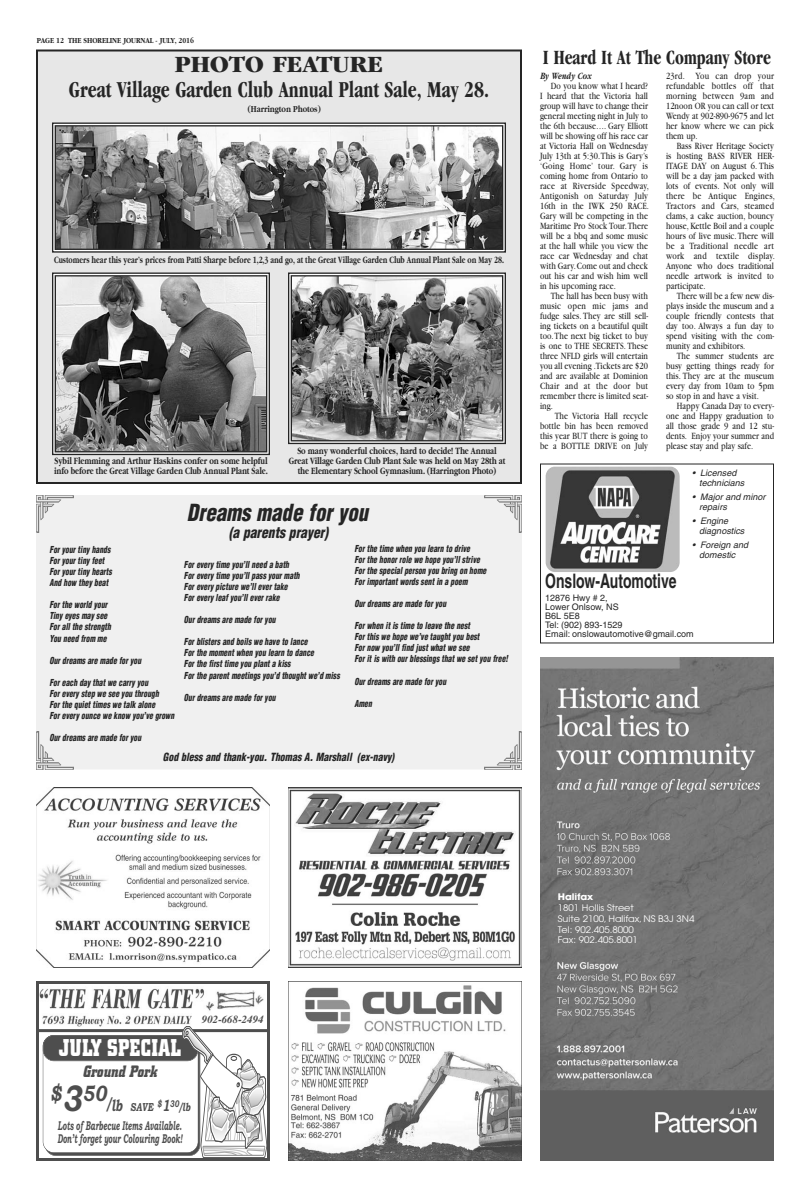
<style>
.page{position:relative;width:810px;height:1197px;background:#fff}
.page>*{position:absolute;margin:0;border:0;box-sizing:border-box;transform-origin:0 0}
.t1{font:700 condensed 24.1px "Garamond";color:#252525;scale:1.31 1}
.t2{font:700 24px "City";letter-spacing:.03em;color:#fff;scale:.8 1}
.t3{font:700 condensed 23.6px "Garamond";color:#252525;scale:.85 1}
.t4{font:italic 900 condensed 23px "Helvetica";color:#252525;scale:.9 1}
.t5{font:700 condensed 21px "Garamond";color:#252525;scale:.85 1}
.t6{font:700 20px "Helvetica";color:#252525;scale:.7 1}
.t7{font:italic 700 16.3px "City";letter-spacing:.01em;color:#4e4e4e;scale:.85 1}
.t8{font:italic 900 condensed 15px "Helvetica";color:#252525;scale:.9 1}
.t9{font:italic 700 12.8px/13px "Bookman Old Style";color:#4e4e4e;scale:.55 1}
.t10{font:italic 700 11.6px "Bookman Old Style";letter-spacing:.005em;color:#4e4e4e;scale:.7 1}
.t11{font:italic 900 condensed 11px "Helvetica";color:#252525;scale:.9 1}
.t12{font:italic 700 10.9px "Times";color:#4e4e4e}
.t13{font:10px/10px "Garamond";letter-spacing:.01em;color:#252525;text-align:justify;scale:.8 1}
.t14{font:700 10px/10px "Garamond";color:#252525;scale:.75 1}
.t15{font:700 10px "Garamond";color:#252525;scale:.7 1}
.t16{font:italic 700 10px "Garamond";letter-spacing:.01em;color:#252525;scale:.75 1}
.t17{font:700 9.5px "Garamond";color:#252525;scale:.79 1}
.t18{font:italic 900 condensed 9.4px/11px "Helvetica";letter-spacing:.005em;color:#252525;scale:.81 1}
.t19{font:9px/9px "Helvetica";color:#252525}
.t20{font:italic 9px/10px "Helvetica";color:#252525}
.t21{font:9px/10.8px "Avant Garde";color:#fff;scale:1.08 1}
.t22{font:700 9px "Avant Garde";color:#fff;scale:1.08 1}
.t23{font:700 8px "Garamond";color:#252525;scale:.85 1}
.s1{font-size:37.3px}
.s2{font-size:16.3px}
</style>
<div class="page">
<div style="left:38px;top:52px;width:482px;height:430px;background:#e7e7e7"></div>
<div style="left:36px;top:50px;width:486px;height:434px;border:2px solid #252525"></div>
<div style="left:48px;top:507px;width:462px;height:251px;background:#f0f0f0"></div>
<div style="left:36px;top:495px;width:486px;height:275px;border:12px solid #f0f0f0"></div>
<img style="left:36px;top:495px;width:38px;height:38px">
<img style="left:484px;top:495px;width:38px;height:38px">
<div style="left:510px;top:533px;width:12px;height:199px;background:#f0f0f0"></div>
<img style="left:484px;top:732px;width:38px;height:38px">
<img style="left:36px;top:732px;width:38px;height:38px">
<div style="left:36px;top:533px;width:12px;height:199px;background:#f0f0f0"></div>
<img style="left:540px;top:657px;width:234px;height:504px">
<img style="left:288px;top:788px;width:234px;height:179px">
<img style="left:288px;top:981px;width:234px;height:180px">
<img style="left:36px;top:788px;width:234px;height:179px">
<svg style="left:36px;top:981px;width:234px;height:180px"></svg>
<img style="left:40px;top:987px;width:226px;height:40px">
<div style="left:43px;top:1035px;width:155px;height:118px;background:#fff;border-radius:11px"></div>
<div style="left:43px;top:1035px;width:155px;height:118px;border:1px solid #4e4e4e;border-radius:11px"></div>
<div style="left:43px;top:1036px;width:155px;height:25px;background:#4e4e4e;border-radius:11px"></div>
<div style="left:43px;top:1035px;width:155px;height:26px;border:1px solid #4e4e4e;border-radius:11px"></div>
<svg style="left:182px;top:1026px;width:85px;height:132px"></svg>
<img style="left:546px;top:467px;width:134px;height:105px">
<div style="left:540px;top:464px;width:234px;height:179px;border:1px solid #252525"></div>
<svg style="left:52px;top:272px;width:218px;height:184px"></svg>
<svg style="left:288px;top:272px;width:218px;height:173px;background:#838383"></svg>
<svg style="left:52px;top:122px;width:454px;height:131px;background:#8e8e8e"></svg>
<p class="t23" style="left:37px;top:37px;width:186px">PAGE 12 THE SHORELINE JOURNAL - JULY, 2016</p>
<h1 class="t1" style="left:175px;top:56px;width:160px">PHOTO FEATURE</h1>
<h3 class="t3" style="left:69px;top:81px;width:496px">Great Village Garden Club Annual Plant Sale, May 28.</h3>
<p class="t17" style="left:248px;top:106px;width:94px">(Harrington Photos)</p>
<p class="t15" style="left:54px;top:256px;width:644px">Customers hear this year’s prices from Patti Sharpe before 1,2,3 and go, at the Great Village Garden Club Annual Plant Sale on May 28.</p>
<p class="t14" style="left:54px;top:457px;width:286px">Sybil Flemming and Arthur Haskins confer on some helpful info before the Great Village Garden Club Annual Plant Sale.</p>
<p class="t14" style="left:289px;top:447px;width:290px;text-align:center">So many wonderful choices, hard to decide! The Annual<br>Great Village Garden Club Plant Sale was held on May 28th at the Elementary School Gymnasium. (Harrington Photo)</p>
<p class="t18" style="left:49px;top:545px;width:80px">For your tiny hands<br>For your tiny feet<br>For your tiny hearts<br>And how they beat</p>
<p class="t18" style="left:49px;top:600px;width:79px">For the world your<br>Tiny eyes may see<br>For all the strength<br>You need from me</p>
<p class="t18" style="left:49px;top:655px;width:117px">Our dreams are made for you</p>
<p class="t18" style="left:49px;top:678px;width:157px">For each day that we carry you<br>For every step we see you through<br>For the quiet times we talk alone<br>For every ounce we know you’ve grown</p>
<p class="t18" style="left:49px;top:733px;width:117px">Our dreams are made for you</p>
<h3 class="t4" style="left:187px;top:503px;width:208px">Dreams made for you</h3>
<h3 class="t8" style="left:229px;top:526px;width:115px">(a parents prayer)</h3>
<p class="t18" style="left:184px;top:560px;width:146px">For every time you’ll need a bath<br>For every time you’ll pass your math<br>For every picture we’ll ever take<br>For every leaf you’ll ever rake</p>
<p class="t18" style="left:184px;top:615px;width:117px">Our dreams are made for you</p>
<p class="t18" style="left:184px;top:637px;width:196px">For blisters and boils we have to lance<br>For the moment when you learn to dance<br>For the first time you plant a kiss<br>For the parent meetings you’d thought we’d miss</p>
<p class="t18" style="left:184px;top:692px;width:117px">Our dreams are made for you</p>
<p class="t18" style="left:354px;top:544px;width:166px">For the time when you learn to drive<br>For the honor role we hope you’ll strive For the special person you bring on home For important words sent in a poem</p>
<p class="t18" style="left:354px;top:599px;width:117px">Our dreams are made for you</p>
<p class="t18" style="left:354px;top:621px;width:193px">For when it is time to leave the nest<br>For this we hope we’ve taught you best<br>For now you’ll find just what we see<br>For it is with our blessings that we set you free!</p>
<p class="t18" style="left:354px;top:676px;width:117px">Our dreams are made for you</p>
<p class="t18" style="left:354px;top:699px;width:25px">Amen</p>
<p class="t11" style="left:163px;top:753px;width:261px">God bless and thank-you. Thomas A. Marshall (ex-navy)</p>
<h3 class="t5" style="left:543px;top:50px;width:270px">I Heard It At The Company Store</h3>
<p class="t16" style="left:540px;top:72px;width:71px">By Wendy Cox</p>
<p class="t13" style="left:540px;top:82px;width:138px;text-indent:11px">Do you know what I heard?<br>I heard that the Victoria hall group will have to change their general meeting night in July to the 6th because…. Gary Elliott will be showing off his race car at Victoria Hall on Wednesday July 13th at 5:30. This is Gary’s ‘Going Home’ tour. Gary is coming home from Ontario to race at Riverside Speedway, Antigonish on Saturday July 16th in the IWK 250 RACE.<br>Gary will be competing in the Maritime Pro Stock Tour. There will be a bbq and some music at the hall while you view the race car Wednesday and chat with Gary. Come out and check out his car and wish him well in his upcoming race.</p>
<p class="t13" style="left:540px;top:292px;width:137px;text-indent:11px">The hall has been busy with music open mic jams and fudge sales. They are still sell&shy;ing tickets on a beautiful quilt too. The next big ticket to buy is one to THE SECRETS. These three NFLD girls will entertain you all evening .Tickets are $20 and are available at Dominion Chair and at the door but remember there is limited seat&shy;ing.</p>
<p class="t13" style="left:540px;top:412px;width:137px;text-indent:15px">The Victoria Hall recycle bottle bin has been removed this year BUT there is going to be a BOTTLE DRIVE on July</p>
<p class="t13" style="left:666px;top:71px;width:137px">23rd. You can drop your refundable bottles off that morning between 9am and 12noon OR you can call or text Wendy at 902-890-9675 and let her know where we can pick them up.</p>
<p class="t13" style="left:666px;top:141px;width:138px;text-indent:11px">Bass River Heritage Society is hosting BASS RIVER HER-ITAGE DAY on August 6. This will be a day jam packed with lots of events. Not only will there be Antique Engines, Tractors and Cars, steamed clams, a cake auction, bouncy house, Kettle Boil and a couple hours of live music. There will be a Traditional needle art work and textile display.<br>Anyone who does traditional needle artwork is invited to participate.</p>
<p class="t13" style="left:666px;top:291px;width:137px;text-indent:11px">There will be a few new dis&shy;plays inside the museum and a couple friendly contests that day too. Always a fun day to spend visiting with the com&shy;munity and exhibitors.</p>
<p class="t13" style="left:666px;top:351px;width:137px;text-indent:11px">The summer students are busy getting things ready for this. They are at the museum every day from 10am to 5pm so stop in and have a visit.</p>
<p class="t13" style="left:666px;top:401px;width:137px;text-indent:11px">Happy Canada Day to every&shy;one and Happy graduation to all those grade 9 and 12 stu&shy;dents. Enjoy your summer and please stay and play safe.</p>
<p class="t20" style="left:699px;top:468px;width:49px;text-indent:-7px">• Licensed technicians</p>
<p class="t20" style="left:699px;top:492px;width:70px;text-indent:-7px">• Major and minor repairs</p>
<p class="t20" style="left:699px;top:516px;width:49px;text-indent:-7px">• Engine diagnostics</p>
<p class="t20" style="left:699px;top:540px;width:52px;text-indent:-7px">• Foreign and domestic</p>
<h3 class="t6" style="left:545px;top:574px;width:189px">Onslow-Automotive</h3>
<p class="t19" style="left:545px;top:594px;width:150px">12876 Hwy # 2,<br>Lower Onlsow, NS<br>B6L 5E8<br>Tel: (902) 893-1529<br>Email: onslowautomotive@gmail.com</p>
<h2 class="t2" style="left:59px;top:1039px;width:155px">JULY SPECIAL</h2>
<h3 class="t7" style="left:83px;top:1065px;width:89px">Ground Pork</h3>
<p class="t10" style="left:50px;top:1101px;width:203px"><sup>$</sup><span class="s1">3</span><sup>50</sup><sup>/</sup><span class="s2">lb</span> SAVE <sup>$</sup><span class="s2">1</span><sup>30</sup>/lb</p>
<p class="t9" style="left:57px;top:1119px;width:229px">Lots of Barbecue Items Available.<br>Don’t forget your Colouring Book!</p>
<p class="t12" style="left:202px;top:1016px;width:63px">902-668-2494</p>
<p class="t22" style="left:558px;top:894px;width:34px">Halifax</p>
<p class="t21" style="left:558px;top:903px;width:128px">1801 Hollis Street<br>Suite 2100, Halifax, NS B3J 3N4<br>Tel: 902.405.8000<br>Fax: 902.405.8001</p>
</div>
